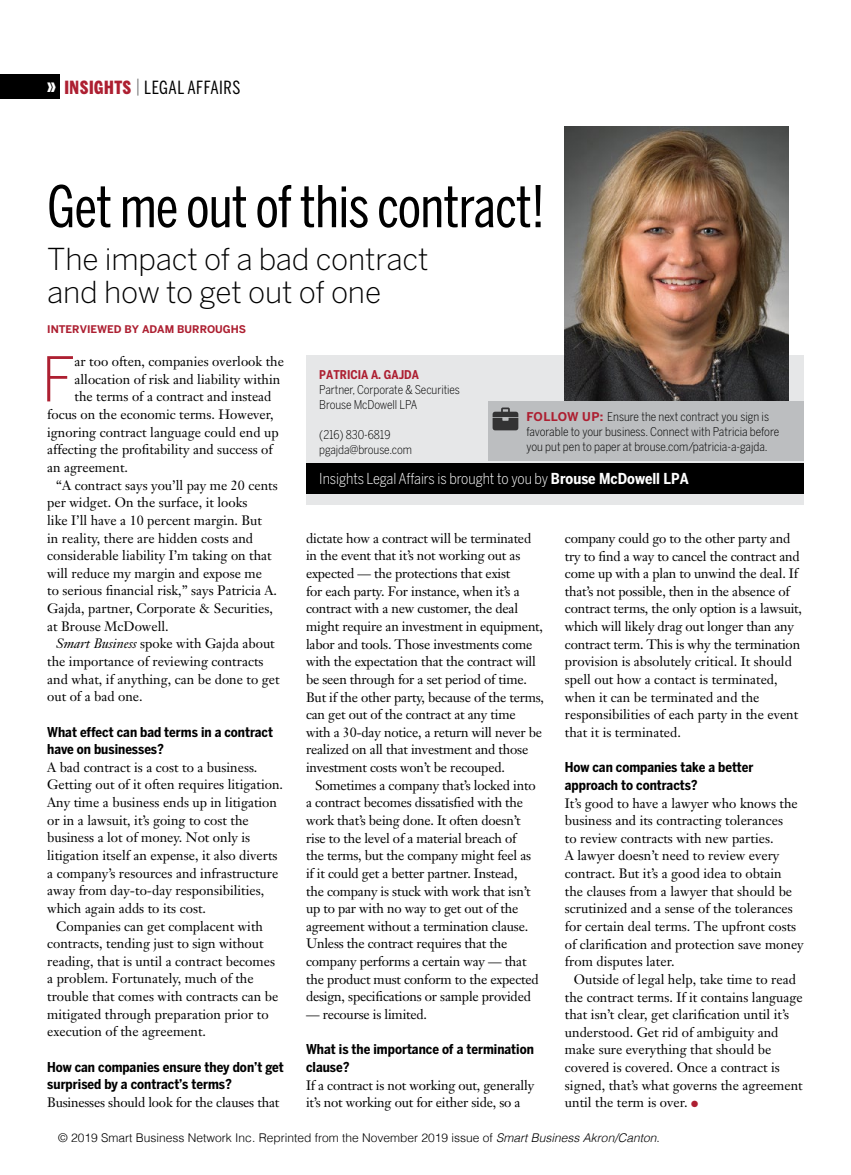
<style>
.page{position:relative;width:851px;height:1175px;background:#fff}
.page>*{position:absolute;margin:0;border:0;box-sizing:border-box;transform-origin:0 0}
.t1{font:300 61.2px "Benton Sans";color:#ad1f31}
.t2{font:57px "Benton Sans Comp";letter-spacing:-.01em;color:#000}
.t3{font:300 30px/33px "Benton Sans";letter-spacing:-.005em;color:#000}
.t4{font:18px "Benton Sans Comp";letter-spacing:.03em;color:#000}
.t5{font:300 15px "Benton Sans Cond";letter-spacing:-.005em;color:#fff}
.t6{font:13.5px/17.7px "Janson Text";color:#000}
.t7{font:700 13.5px/17.7px "Benton Sans Cond";color:#000}
.t8{font:300 12px/15px "Benton Sans Cond";letter-spacing:-.005em;color:#000}
.t9{font:300 12px "Helvetica";color:#000}
.t10{font:700 12px "Benton Sans Cond";color:#ad1f31}
.t11{font:700 10.5px "Benton Sans";color:#ad1f31}
.s1{font-weight:900;color:#fff}
.s2{font-weight:900;color:#ad1f31}
.s3{font-weight:300;color:#4d4d4f}
.s4{font-style:italic}
.s5{font-weight:700}
.s6{font-family:"Benton Sans";font-weight:700;color:#ad1f31}
.s7{color:#ad1f31}
</style>
<div class="page">
<div style="left:0;top:74px;width:60px;height:25px;background:#000"></div>
<div style="left:306px;top:355px;width:497px;height:150px;background:#e6e7e8"></div>
<img style="left:565px;top:127px;width:223px;height:274px">
<div style="left:306px;top:463px;width:497px;height:31px;background:#000"></div>
<div style="left:488px;top:401px;width:315px;height:60px;background:#bcbec0"></div>
<svg style="left:492px;top:407px;width:26px;height:23px"></svg>
<h3 class="t4" style="left:47px;top:77px;width:195px"><span class="s1">»</span> <span class="s2">INSIGHTS</span> <span class="s3">|</span> LEGAL AFFAIRS</h3>
<h2 class="t2" style="left:47px;top:173px;width:499px">Get me out of this contract!</h2>
<h3 class="t3" style="left:47px;top:242px;width:383px">The impact of a bad contract and how to get out of one</h3>
<p class="t11" style="left:47px;top:322px;width:200px">INTERVIEWED BY ADAM BURROUGHS</p>
<h1 class="t1" style="left:41px;top:343px;width:36px">F</h1>
<p class="t6" style="left:74px;top:352px;width:211px">ar too often, companies overlook the</p>
<p class="t6" style="left:74px;top:370px;width:207px">allocation of risk and liability within</p>
<p class="t6" style="left:74px;top:388px;width:198px">the terms of a contract and instead</p>
<p class="t6" style="left:47px;top:405px;width:228px">focus on the economic terms. However,</p>
<p class="t6" style="left:47px;top:423px;width:233px">ignoring contract language could end up</p>
<p class="t6" style="left:47px;top:441px;width:227px">affecting the profitability and success of</p>
<p class="t6" style="left:47px;top:458px;width:82px">an agreement.</p>
<p class="t6" style="left:56px;top:476px;width:223px">“A contract says you’ll pay me 20 cents</p>
<p class="t6" style="left:47px;top:493px;width:202px">per widget. On the surface, it looks</p>
<p class="t6" style="left:47px;top:511px;width:216px">like I’ll have a 10 percent margin. But</p>
<p class="t6" style="left:47px;top:529px;width:207px">in reality, there are hidden costs and</p>
<p class="t6" style="left:47px;top:546px;width:226px">considerable liability I’m taking on that</p>
<p class="t6" style="left:47px;top:564px;width:216px">will reduce my margin and expose me</p>
<p class="t6" style="left:47px;top:582px;width:231px">to serious financial risk,” says Patricia A.</p>
<p class="t6" style="left:47px;top:599px;width:227px">Gajda, partner, Corporate &amp; Securities,</p>
<p class="t6" style="left:47px;top:617px;width:123px">at Brouse McDowell.</p>
<p class="t6" style="left:56px;top:634px;width:220px"><span class="s4">Smart Business</span> spoke with Gajda about</p>
<p class="t6" style="left:47px;top:652px;width:218px">the importance of reviewing contracts</p>
<p class="t6" style="left:47px;top:670px;width:234px">and what, if anything, can be done to get</p>
<p class="t6" style="left:47px;top:687px;width:97px">out of a bad one.</p>
<p class="t7" style="left:47px;top:722px;width:227px">What effect can bad terms in a contract have on businesses?</p>
<p class="t6" style="left:47px;top:758px;width:237px">A bad contract is a cost to a business.<br>Getting out of it often requires litigation.<br>Any time a business ends up in litigation or in a lawsuit, it’s going to cost the business a lot of money. Not only is litigation itself an expense, it also diverts a company’s resources and infrastructure away from day-to-day responsibilities, which again adds to its cost.</p>
<p class="t6" style="left:47px;top:917px;width:232px;text-indent:9px">Companies can get complacent with contracts, tending just to sign without reading, that is until a contract becomes a problem. Fortunately, much of the trouble that comes with contracts can be mitigated through preparation prior to execution of the agreement.</p>
<p class="t7" style="left:47px;top:1057px;width:238px">How can companies ensure they don’t get surprised by a contract’s terms?</p>
<p class="t6" style="left:47px;top:1093px;width:233px">Businesses should look for the clauses that</p>
<p class="t10" style="left:319px;top:367px;width:101px">PATRICIA A. GAJDA</p>
<p class="t8" style="left:319px;top:382px;width:142px">Partner, Corporate &amp; Securities<br>Brouse McDowell LPA</p>
<p class="t8" style="left:319px;top:427px;width:94px">(216) 830-6819 pgajda@brouse.com</p>
<p class="t5" style="left:319px;top:470px;width:371px">Insights Legal Affairs is brought to you by <span class="s5">Brouse McDowell LPA</span></p>
<p class="t8" style="left:526px;top:409px;width:254px"><span class="s6">FOLLOW UP:</span> Ensure the next contract you sign is favorable to your business. Connect with Patricia before you put pen to paper at brouse.com/patricia-a-gajda.</p>
<p class="t6" style="left:306px;top:529px;width:239px">dictate how a contract will be terminated in the event that it’s not working out as expected — the protections that exist<br>for each party. For instance, when it’s a contract with a new customer, the deal might require an investment in equipment, labor and tools. Those investments come with the expectation that the contract will be seen through for a set period of time.<br>But if the other party, because of the terms, can get out of the contract at any time<br>with a 30-day notice, a return will never be realized on all that investment and those investment costs won’t be recouped.</p>
<p class="t6" style="left:306px;top:776px;width:234px;text-indent:9px">Sometimes a company that’s locked into a contract becomes dissatisfied with the work that’s being done. It often doesn’t rise to the level of a material breach of<br>the terms, but the company might feel as if it could get a better partner. Instead, the company is stuck with work that isn’t up to par with no way to get out of the agreement without a termination clause.<br>Unless the contract requires that the company performs a certain way — that the product must conform to the expected design, specifications or sample provided</p>
<p class="t6" style="left:306px;top:1005px;width:122px">— recourse is limited.</p>
<p class="t7" style="left:306px;top:1040px;width:229px">What is the importance of a termination clause?</p>
<p class="t6" style="left:306px;top:1075px;width:229px">If a contract is not working out, generally it’s not working out for either side, so a</p>
<p class="t6" style="left:565px;top:529px;width:239px">company could go to the other party and try to find a way to cancel the contract and come up with a plan to unwind the deal. If that’s not possible, then in the absence of contract terms, the only option is a lawsuit, which will likely drag out longer than any contract term. This is why the termination provision is absolutely critical. It should spell out how a contact is terminated, when it can be terminated and the responsibilities of each party in the event that it is terminated.</p>
<p class="t7" style="left:565px;top:758px;width:190px">How can companies take a better approach to contracts?</p>
<p class="t6" style="left:565px;top:794px;width:240px">It’s good to have a lawyer who knows the business and its contracting tolerances<br>to review contracts with new parties.<br>A lawyer doesn’t need to review every contract. But it’s a good idea to obtain<br>the clauses from a lawyer that should be scrutinized and a sense of the tolerances for certain deal terms. The upfront costs of clarification and protection save money from disputes later.</p>
<p class="t6" style="left:565px;top:970px;width:239px;text-indent:9px">Outside of legal help, take time to read the contract terms. If it contains language that isn’t clear, get clarification until it’s understood. Get rid of ambiguity and make sure everything that should be covered is covered. Once a contract is signed, that’s what governs the agreement until the term is over. <span class="s7">●</span></p>
<p class="t9" style="left:58px;top:1127px;width:603px">© 2019 Smart Business Network Inc. Reprinted from the November 2019 issue of <span class="s4">Smart Business Akron/Canton</span>.</p>
</div>
